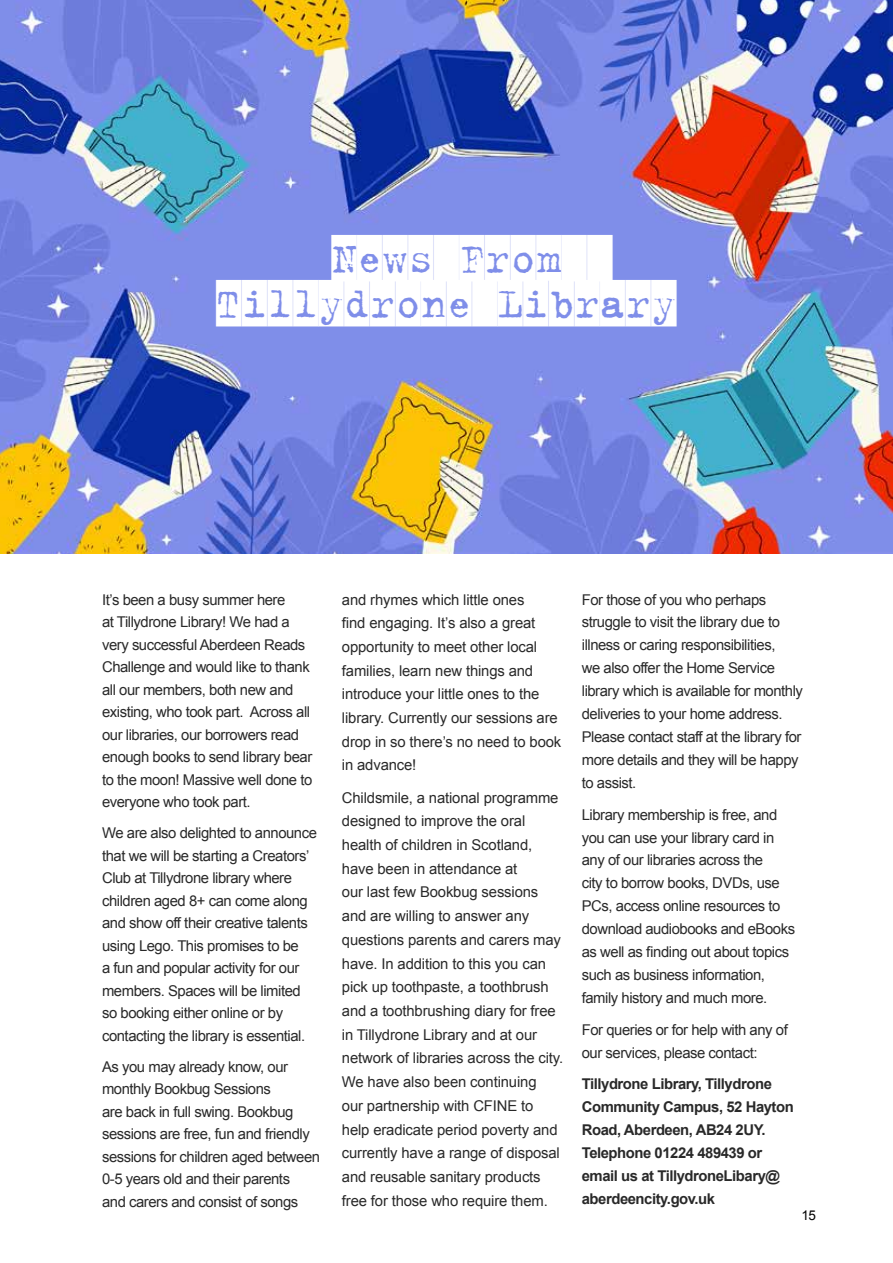
<style>
.page{position:relative;width:893px;height:1263px;background:#fff}
.page>*{position:absolute;margin:0;border:0;box-sizing:border-box;transform-origin:0 0}
.t1{font:46.5px/45px "Trixie Cyr G Cameo";color:#fff;text-align:center}
.t2{font:14.85px/22.5px "Arial";letter-spacing:-.03em;color:#292929}
.t3{font:14.85px/23.7px "Arial";letter-spacing:-.01em;color:#292929}
.t4{font:700 14.85px/23px "Arial";letter-spacing:-.03em;color:#292929}
.t5{font:13.5px "Arial";color:#000}
</style>
<div class="page">
<img style="left:0;top:0;width:893px;height:553px">
<h1 class="t1" style="left:216px;top:231px;width:462px">NEWS FROM<br>TILLYDRONE LIBRARY</h1>
<p class="t2" style="left:102px;top:588px;width:212px">It’s been a busy summer here<br>at Tillydrone Library! We had a very successful Aberdeen Reads<br>Challenge and would like to thank all our members, both new and existing, who took part. Across all our libraries, our borrowers read enough books to send library bear to the moon! Massive well done to everyone who took part.</p>
<p class="t2" style="left:102px;top:822px;width:216px">We are also delighted to announce that we will be starting a Creators’ Club at Tillydrone library where children aged 8+ can come along and show off their creative talents using Lego. This promises to be<br>a fun and popular activity for our members. Spaces will be limited so booking either online or by contacting the library is essential.</p>
<p class="t2" style="left:102px;top:1055px;width:220px">As you may already know, our monthly Bookbug Sessions<br>are back in full swing. Bookbug sessions are free, fun and friendly sessions for children aged between<br>0-5 years old and their parents<br>and carers and consist of songs</p>
<p class="t3" style="left:342px;top:588px;width:221px">and rhymes which little ones<br>find engaging. It’s also a great opportunity to meet other local families, learn new things and introduce your little ones to the library. Currently our sessions are drop in so there’s no need to book in advance!</p>
<p class="t3" style="left:342px;top:786px;width:223px">Childsmile, a national programme designed to improve the oral health of children in Scotland, have been in attendance at<br>our last few Bookbug sessions and are willing to answer any questions parents and carers may have. In addition to this you can pick up toothpaste, a toothbrush and a toothbrushing diary for free in Tillydrone Library and at our network of libraries across the city.<br>We have also been continuing<br>our partnership with CFINE to help eradicate period poverty and currently have a range of disposal and reusable sanitary products free for those who require them.</p>
<p class="t2" style="left:582px;top:588px;width:223px;line-height:23px">For those of you who perhaps struggle to visit the library due to illness or caring responsibilities,<br>we also offer the Home Service library which is available for monthly deliveries to your home address.<br>Please contact staff at the library for more details and they will be happy to assist.</p>
<p class="t2" style="left:582px;top:803px;width:215px;line-height:23px">Library membership is free, and you can use your library card in any of our libraries across the<br>city to borrow books, DVDs, use<br>PCs, access online resources to download audiobooks and eBooks as well as finding out about topics such as business information, family history and much more.</p>
<p class="t2" style="left:582px;top:1018px;width:208px;line-height:23px">For queries or for help with any of our services, please contact:</p>
<p class="t4" style="left:582px;top:1073px;width:214px">Tillydrone Library, Tillydrone<br>Community Campus, 52 Hayton<br>Road, Aberdeen, AB24 2UY.<br>Telephone 01224 489439 or email us at TillydroneLibary@ aberdeencity.gov.uk</p>
<p class="t5" style="left:801px;top:1207px;width:16px">15</p>
</div>
